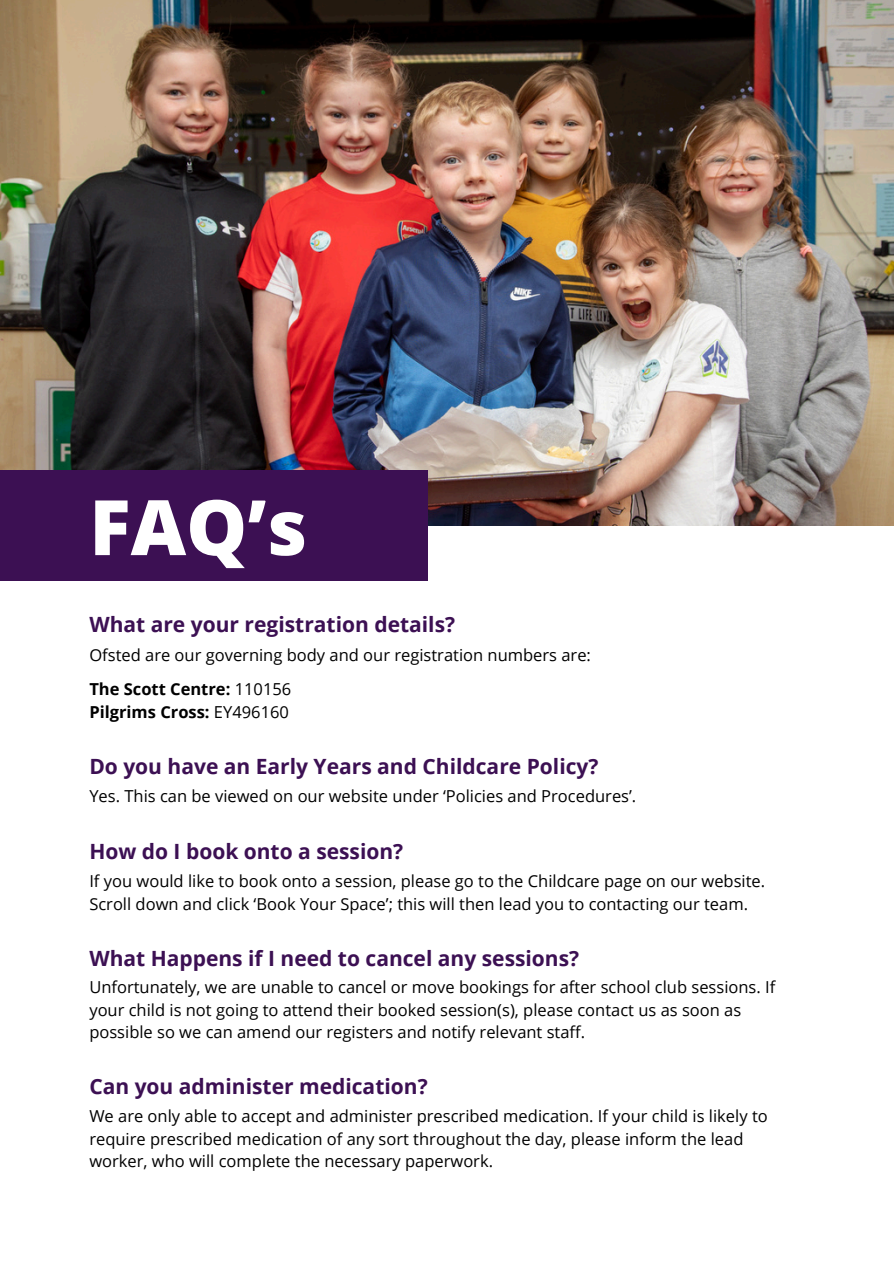
<style>
.page{position:relative;width:894px;height:1264px;background:#fff}
.page>*{position:absolute;margin:0;border:0;box-sizing:border-box;transform-origin:0 0}
.t1{font:800 76.5px "Open Sans";color:#fff}
.t2{font:700 21px "Open Sans";color:#3c1053}
.t3{font:16.5px/22.5px "Open Sans";color:#000}
.t4{font:700 16.5px "Open Sans";color:#000}
.s1{font-weight:400}
</style>
<div class="page">
<img style="left:0;top:0;width:893px;height:525px">
<div style="left:0;top:470px;width:427px;height:110px;background:#3c1053"></div>
<h1 class="t1" style="left:89px;top:473px;width:219px">FAQ’s</h1>
<h2 class="t2" style="left:89px;top:609px;width:367px">What are your registration details?</h2>
<p class="t3" style="left:89px;top:643px;width:503px">Ofsted are our governing body and our registration numbers are:</p>
<p class="t4" style="left:89px;top:677px;width:203px">The Scott Centre: <span class="s1">110156</span></p>
<p class="t4" style="left:89px;top:700px;width:201px">Pilgrims Cross: <span class="s1">EY496160</span></p>
<h2 class="t2" style="left:89px;top:751px;width:510px">Do you have an Early Years and Childcare Policy?</h2>
<p class="t3" style="left:89px;top:784px;width:548px">Yes. This can be viewed on our website under ‘Policies and Procedures’.</p>
<h2 class="t2" style="left:89px;top:836px;width:315px">How do I book onto a session?</h2>
<p class="t3" style="left:89px;top:869px;width:677px">If you would like to book onto a session, please go to the Childcare page on our website.<br>Scroll down and click ‘Book Your Space’; this will then lead you to contacting our team.</p>
<h2 class="t2" style="left:89px;top:943px;width:491px">What Happens if I need to cancel any sessions?</h2>
<p class="t3" style="left:89px;top:975px;width:687px">Unfortunately, we are unable to cancel or move bookings for after school club sessions. If your child is not going to attend their booked session(s), please contact us as soon as possible so we can amend our registers and notify relevant staff.</p>
<h2 class="t2" style="left:89px;top:1071px;width:340px">Can you administer medication?</h2>
<p class="t3" style="left:89px;top:1104px;width:679px">We are only able to accept and administer prescribed medication. If your child is likely to require prescribed medication of any sort throughout the day, please inform the lead worker, who will complete the necessary paperwork.</p>
</div>
